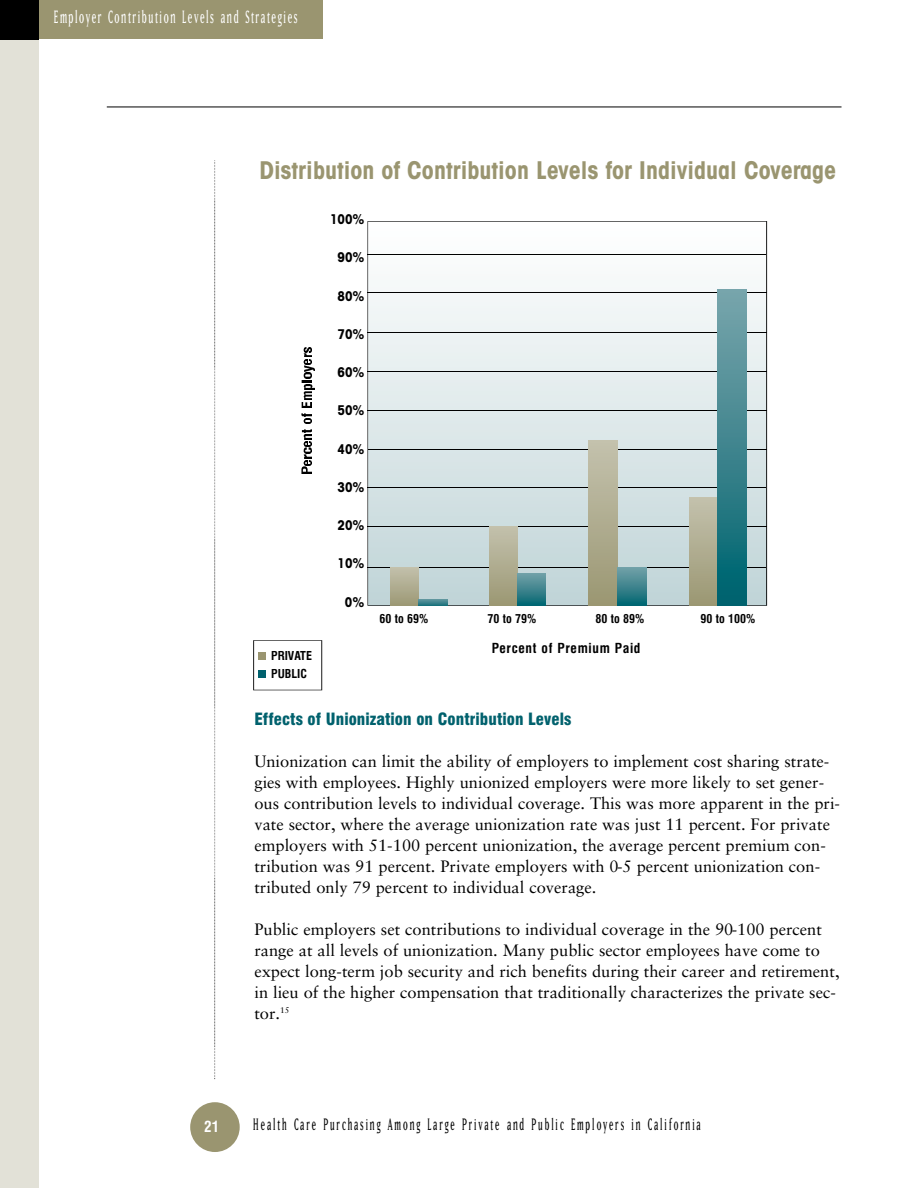
<style>
.page{position:relative;width:918px;height:1188px;background:#fff}
.page>*{position:absolute;margin:0;border:0;box-sizing:border-box;transform-origin:0 0}
.t1{font:24px "ITC Avant Garde MM";color:#9a9570}
.t2{font:21px "Matrix Narrow";letter-spacing:.075em;color:#fff}
.t3{font:19.5px "Matrix Narrow";letter-spacing:.1em;color:#000}
.t4{font:16.5px/21px "Sabon";color:#000}
.t5{font:900 condensed 16.5px "Swiss 721 BT";color:#00616d}
.t6{font:700 condensed 15px "Swiss 721 BT";color:#fff}
.t7{font:700 condensed 13.5px "Avant Garde";color:#000}
.t8{font:700 condensed 13.5px "Swiss 721 BT";letter-spacing:.05em;color:#000}
.t9{font:700 condensed 12px/18px "Swiss 721 BT";color:#000}
</style>
<div class="page">
<div style="left:0;top:0;width:323px;height:39px;background:#9a9570"></div>
<div style="left:0;top:0;width:38px;height:1188px;background:#e2e1d7"></div>
<div style="left:0;top:0;width:38px;height:39px;background:#000"></div>
<svg style="left:215px;top:162px;width:1px;height:917px"></svg>
<svg style="left:190px;top:1102px;width:50px;height:50px"></svg>
<hr style="left:107px;top:107px;width:735px;height:1px;background:#000">
<svg style="left:253px;top:640px;width:69px;height:50px"></svg>
<svg style="left:368px;top:221px;width:399px;height:385px"></svg>
<hr style="left:368px;top:526px;width:399px;height:1px;background:#000">
<hr style="left:367px;top:567px;width:399px;height:1px;background:#000">
<hr style="left:368px;top:410px;width:399px;height:1px;background:#000">
<hr style="left:368px;top:450px;width:398px;height:1px;background:#000">
<hr style="left:368px;top:487px;width:398px;height:1px;background:#000">
<hr style="left:368px;top:254px;width:398px;height:1px;background:#000">
<hr style="left:368px;top:371px;width:399px;height:1px;background:#000">
<hr style="left:368px;top:332px;width:399px;height:1px;background:#000">
<hr style="left:368px;top:292px;width:399px;height:1px;background:#000">
<img style="left:390px;top:568px;width:28px;height:38px">
<img style="left:418px;top:599px;width:29px;height:7px">
<img style="left:489px;top:526px;width:29px;height:80px">
<img style="left:518px;top:573px;width:28px;height:33px">
<img style="left:589px;top:440px;width:28px;height:166px">
<img style="left:617px;top:567px;width:29px;height:39px">
<img style="left:689px;top:497px;width:29px;height:109px">
<img style="left:718px;top:290px;width:28px;height:316px">
<svg style="left:301px;top:413px;width:11px;height:60px"></svg>
<svg style="left:301px;top:347px;width:13px;height:60px"></svg>
<p class="t2" style="left:54px;top:9px;width:245px">Employer Contribution Levels and Strategies</p>
<h1 class="t1" style="left:260px;top:161px;width:578px">Distribution of Contribution Levels for Individual Coverage</h1>
<p class="t9" style="left:271px;top:647px;width:42px">PRIVATE<br>PUBLIC</p>
<p class="t7" style="left:330px;top:214px;width:36px">100%</p>
<p class="t7" style="left:337px;top:252px;width:29px">90%</p>
<p class="t7" style="left:337px;top:291px;width:29px">80%</p>
<p class="t7" style="left:337px;top:329px;width:29px">70%</p>
<p class="t7" style="left:337px;top:367px;width:29px">60%</p>
<p class="t7" style="left:337px;top:405px;width:29px">50%</p>
<p class="t7" style="left:337px;top:444px;width:29px">40%</p>
<p class="t7" style="left:337px;top:482px;width:29px">30%</p>
<p class="t7" style="left:337px;top:520px;width:29px">20%</p>
<p class="t7" style="left:337px;top:558px;width:29px">10%</p>
<p class="t7" style="left:345px;top:597px;width:21px">0%</p>
<p class="t9" style="left:380px;top:611px;width:50px">60 to 69%</p>
<p class="t9" style="left:488px;top:611px;width:50px">70 to 79%</p>
<p class="t9" style="left:595px;top:611px;width:50px">80 to 89%</p>
<p class="t9" style="left:700px;top:611px;width:56px">90 to 100%</p>
<p class="t8" style="left:492px;top:643px;width:150px">Percent of Premium Pa id</p>
<p class="t5" style="left:254px;top:712px;width:318px">Effects of Unionization on Contribution Levels</p>
<p class="t4" style="left:254px;top:752px;width:587px">Unionization can limit the ability of employers to implement cost sharing strate&shy;gies with employees. Highly unionized employers were more likely to set gener&shy;ous contribution levels to individual coverage. This was more apparent in the pri&shy;vate sector, where the average unionization rate was just 11 percent. For private employers with 51-100 percent unionization, the average percent premium con&shy;tribution was 91 percent. Private employers with 0-5 percent unionization con&shy;tributed only 79 percent to individual coverage.</p>
<p class="t4" style="left:254px;top:920px;width:587px">Public employers set contributions to individual coverage in the 90-100 percent range at all levels of unionization. Many public sector employees have come to expect long-term job security and rich benefits during their career and retirement, in lieu of the higher compensation that traditionally characterizes the private sec&shy;tor.<sup>15</sup></p>
<p class="t6" style="left:204px;top:1121px;width:16px">21</p>
<p class="t3" style="left:253px;top:1117px;width:449px">Health Care Purchasing Among Large Private and Public Employers in California</p>
</div>
